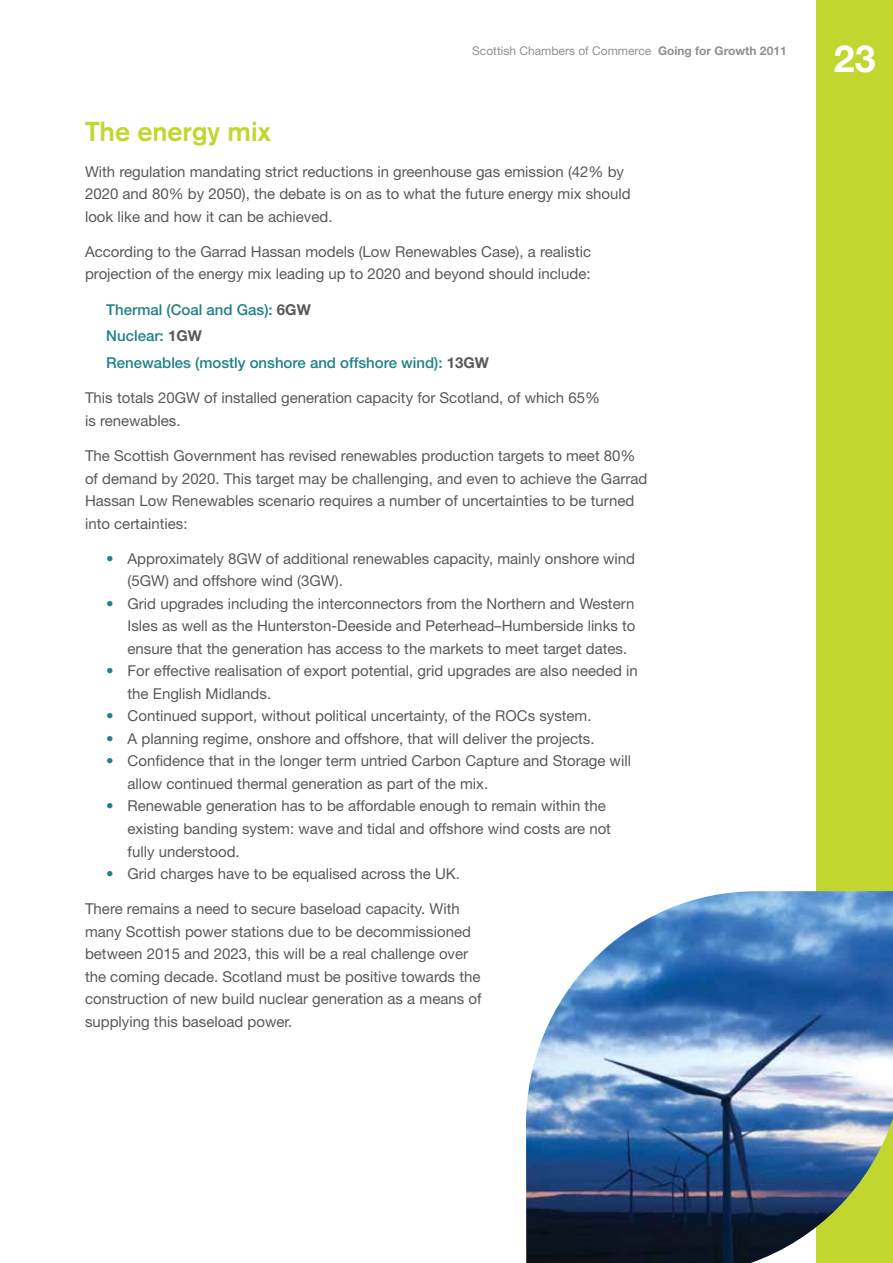
<style>
.page{position:relative;width:893px;height:1263px;background:#fff}
.page>*{position:absolute;margin:0;border:0;box-sizing:border-box;transform-origin:0 0}
.t1{font:700 37.5px "Helvetica Neue";color:#fff}
.t2{font:700 27px "Akzidenz Grotesk";color:#c1d72f}
.t3{font:15px/22.5px "Helvetica Neue";color:#58595b}
.t4{font:500 15px/26.7px "Helvetica Neue";color:#228188}
.t5{font:12px "Helvetica Neue";color:#919195}
.s1{font-weight:700}
.s2{font-weight:700;color:#58595b}
.s3{color:#228188}
</style>
<div class="page">
<div style="left:816px;top:0;width:77px;height:1263px;background:#c1d72f"></div>
<img style="left:526px;top:891px;width:367px;height:372px">
<p class="t5" style="left:472px;top:43px;width:316px">Scottish Chambers of Commerce <span class="s1">Going for Growth 2011</span></p>
<h1 class="t1" style="left:834px;top:35px;width:43px">23</h1>
<h2 class="t2" style="left:85px;top:116px;width:187px">The energy mix</h2>
<p class="t3" style="left:85px;top:160px;width:547px">With regulation mandating strict reductions in greenhouse gas emission (42% by<br>2020 and 80% by 2050), the debate is on as to what the future energy mix should look like and how it can be achieved.</p>
<p class="t3" style="left:85px;top:240px;width:508px">According to the Garrad Hassan models (Low Renewables Case), a realistic projection of the energy mix leading up to 2020 and beyond should include:</p>
<p class="t4" style="left:106px;top:296px;width:384px">Thermal (Coal and Gas): <span class="s2">6GW<br></span>Nuclear: <span class="s2">1GW<br></span>Renewables (mostly onshore and offshore wind): <span class="s2">13GW</span></p>
<p class="t3" style="left:85px;top:387px;width:517px">This totals 20GW of installed generation capacity for Scotland, of which 65% is renewables.</p>
<p class="t3" style="left:85px;top:444px;width:564px">The Scottish Government has revised renewables production targets to meet 80% of demand by 2020. This target may be challenging, and even to achieve the Garrad Hassan Low Renewables scenario requires a number of uncertainties to be turned into certainties:</p>
<p class="t3" style="left:128px;top:547px;width:509px;text-indent:-21px"><span class="s3">•</span> Approximately 8GW of additional renewables capacity, mainly onshore wind (5GW) and offshore wind (3GW).</p>
<p class="t3" style="left:128px;top:592px;width:509px;text-align:justify;text-indent:-21px"><span class="s3">•</span> Grid upgrades including the interconnectors from the Northern and Western Isles as well as the Hunterston-Deeside and Peterhead–Humberside links to ensure that the generation has access to the markets to meet target dates.</p>
<p class="t3" style="left:128px;top:660px;width:512px;text-indent:-21px"><span class="s3">•</span> For effective realisation of export potential, grid upgrades are also needed in the English Midlands.</p>
<p class="t3" style="left:106px;top:705px;width:487px"><span class="s3">•</span> Continued support, without political uncertainty, of the ROCs system.</p>
<p class="t3" style="left:106px;top:727px;width:490px"><span class="s3">•</span> A planning regime, onshore and offshore, that will deliver the projects.</p>
<p class="t3" style="left:128px;top:750px;width:505px;text-indent:-21px"><span class="s3">•</span> Confidence that in the longer term untried Carbon Capture and Storage will allow continued thermal generation as part of the mix.</p>
<p class="t3" style="left:128px;top:795px;width:485px;text-indent:-21px"><span class="s3">•</span> Renewable generation has to be affordable enough to remain within the existing banding system: wave and tidal and offshore wind costs are not fully understood.</p>
<p class="t3" style="left:106px;top:862px;width:355px"><span class="s3">•</span> Grid charges have to be equalised across the UK.</p>
<p class="t3" style="left:85px;top:897px;width:398px">There remains a need to secure baseload capacity. With many Scottish power stations due to be decommissioned between 2015 and 2023, this will be a real challenge over the coming decade. Scotland must be positive towards the construction of new build nuclear generation as a means of supplying this baseload power.</p>
</div>
